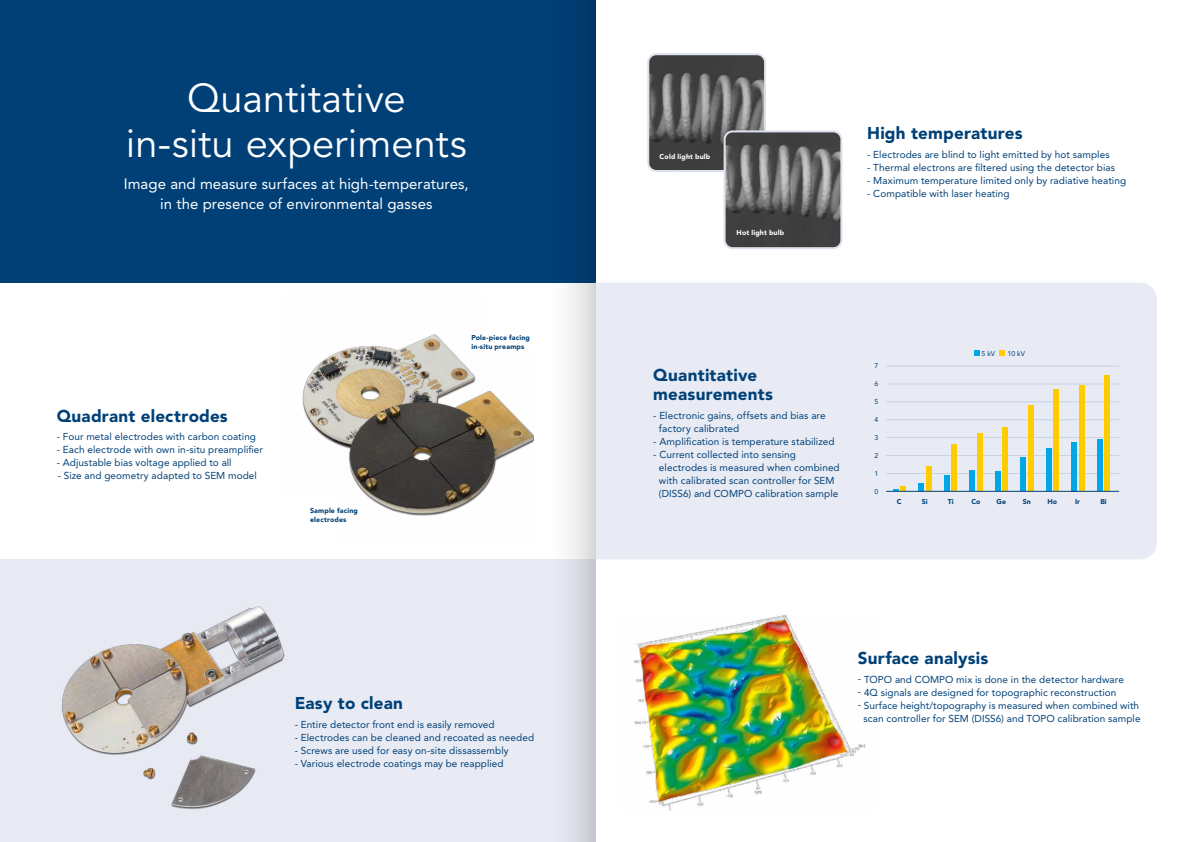
<style>
.page{position:relative;width:1191px;height:842px;background:#fff}
.page>*{position:absolute;margin:0;border:0;box-sizing:border-box;transform-origin:0 0}
.t1{font:40px/45px "Avenir LT Pro";letter-spacing:-.005em;color:#fff;text-align:center}
.t2{font:900 17px/19px "Avenir LT Pro";letter-spacing:.015em;color:#004077}
.t3{font:15px/20px "Avenir LT Pro";letter-spacing:.005em;color:#fff;text-align:center}
.t4{font:10px/13px "Avenir LT Pro";letter-spacing:.005em;color:#004077}
.t5{font:900 7px/9px "Avenir LT Pro";letter-spacing:.025em;color:#004077}
.t6{font:900 7px "Avenir LT Pro";letter-spacing:.025em;color:#fff}
.t7{font:7px "Avenir LT Pro";color:#004077}
</style>
<div class="page">
<div style="left:0;top:559px;width:595px;height:283px;background:#e8ebf4"></div>
<div style="left:0;top:0;width:595px;height:283px;background:#004077"></div>
<div style="left:595px;top:283px;width:562px;height:276px;background:#e8ebf4"></div>
<img style="left:62px;top:606px;width:223px;height:203px">
<img style="left:633px;top:615px;width:233px;height:196px">
<img style="left:650px;top:56px;width:113px;height:113px">
<div style="left:647px;top:53px;width:119px;height:119px;border:2px solid #dce1ee;border-radius:8px"></div>
<img style="left:724px;top:131px;width:115px;height:115px">
<div style="left:723px;top:130px;width:119px;height:119px;border:2px solid #dce1ee;border-radius:8px"></div>
<img style="left:302px;top:334px;width:152px;height:111px">
<img style="left:337px;top:354px;width:196px;height:162px">
<hr style="left:886px;top:384px;width:233px;height:1px;background:#004077">
<hr style="left:886px;top:366px;width:233px;height:1px;background:#004077">
<hr style="left:886px;top:402px;width:233px;height:1px;background:#004077">
<hr style="left:886px;top:419px;width:233px;height:1px;background:#004077">
<hr style="left:886px;top:437px;width:233px;height:1px;background:#004077">
<hr style="left:886px;top:455px;width:233px;height:1px;background:#004077">
<hr style="left:886px;top:473px;width:233px;height:1px;background:#004077">
<svg style="left:892px;top:486px;width:13px;height:5px"></svg>
<div style="left:918px;top:483px;width:6px;height:8px;background:#00a7e7"></div>
<div style="left:925px;top:466px;width:6px;height:25px;background:#fc0"></div>
<div style="left:943px;top:476px;width:6px;height:15px;background:#00a7e7"></div>
<div style="left:951px;top:445px;width:6px;height:46px;background:#fc0"></div>
<div style="left:969px;top:471px;width:6px;height:20px;background:#00a7e7"></div>
<div style="left:976px;top:434px;width:6px;height:57px;background:#fc0"></div>
<div style="left:994px;top:471px;width:6px;height:20px;background:#00a7e7"></div>
<div style="left:1002px;top:428px;width:6px;height:63px;background:#fc0"></div>
<div style="left:1020px;top:457px;width:6px;height:34px;background:#00a7e7"></div>
<div style="left:1027px;top:405px;width:6px;height:86px;background:#fc0"></div>
<div style="left:1045px;top:449px;width:6px;height:42px;background:#00a7e7"></div>
<div style="left:1053px;top:389px;width:6px;height:102px;background:#fc0"></div>
<div style="left:1071px;top:442px;width:6px;height:49px;background:#00a7e7"></div>
<div style="left:1078px;top:385px;width:6px;height:106px;background:#fc0"></div>
<div style="left:1096px;top:440px;width:6px;height:51px;background:#00a7e7"></div>
<div style="left:1104px;top:376px;width:6px;height:115px;background:#fc0"></div>
<svg style="left:974px;top:351px;width:5px;height:5px"></svg>
<svg style="left:999px;top:351px;width:5px;height:5px"></svg>
<hr style="left:886px;top:491px;width:233px;height:1px;background:#004077">
<h1 class="t1" style="left:126px;top:81px;width:342px">Quantitative<br>in-situ experiments</h1>
<h3 class="t3" style="left:124px;top:175px;width:346px">Image and measure surfaces at high-temperatures, in the presence of environmental gasses</h3>
<h2 class="t2" style="left:57px;top:408px;width:173px">Quadrant electrodes</h2>
<p class="t4" style="left:57px;top:431px;width:201px">- Four metal electrodes with carbon coating</p>
<p class="t4" style="left:57px;top:444px;width:208px">- Each electrode with own in-situ preamplifier</p>
<p class="t4" style="left:57px;top:457px;width:176px">- Adjustable bias voltage applied to all</p>
<p class="t4" style="left:58px;top:470px;width:201px">- Size and geometry adapted to SEM model</p>
<p class="t5" style="left:310px;top:506px;width:49px">Sample facing electrodes</p>
<p class="t5" style="left:471px;top:333px;width:60px">Pole-piece facing in-situ preamps</p>
<h2 class="t2" style="left:295px;top:695px;width:110px">Easy to clean</h2>
<p class="t4" style="left:295px;top:719px;width:201px">- Entire detector front end is easily removed</p>
<p class="t4" style="left:295px;top:732px;width:241px">- Electrodes can be cleaned and recoated as needed</p>
<p class="t4" style="left:295px;top:745px;width:215px">- Screws are used for easy on-site dissassembly</p>
<p class="t4" style="left:295px;top:758px;width:210px">- Various electrode coatings may be reapplied</p>
<p class="t6" style="left:659px;top:153px;width:52px">Cold light bulb</p>
<p class="t6" style="left:736px;top:230px;width:49px">Hot light bulb</p>
<h2 class="t2" style="left:867px;top:125px;width:157px">High temperatures</h2>
<p class="t4" style="left:867px;top:149px;width:244px">- Electrodes are blind to light emitted by hot samples</p>
<p class="t4" style="left:867px;top:162px;width:249px">- Thermal electrons are filtered using the detector bias</p>
<p class="t4" style="left:867px;top:175px;width:260px">- Maximum temperature limited only by radiative heating</p>
<p class="t4" style="left:867px;top:188px;width:144px">- Compatible with laser heating</p>
<h2 class="t2" style="left:653px;top:367px;width:121px">Quantitative measurements</h2>
<p class="t4" style="left:659px;top:410px;width:168px;text-indent:-6px">- Electronic gains, offsets and bias are factory calibrated</p>
<p class="t4" style="left:653px;top:436px;width:183px">- Amplification is temperature stabilized</p>
<p class="t4" style="left:659px;top:449px;width:182px;text-indent:-6px">- Current collected into sensing electrodes is measured when combined with calibrated scan controller for SEM (DISS6) and COMPO calibration sample</p>
<p class="t7" style="left:874px;top:362px;width:5px">7</p>
<p class="t7" style="left:874px;top:380px;width:5px">6</p>
<p class="t7" style="left:874px;top:398px;width:5px">5</p>
<p class="t7" style="left:874px;top:416px;width:5px">4</p>
<p class="t7" style="left:874px;top:434px;width:5px">3</p>
<p class="t7" style="left:874px;top:451px;width:5px">2</p>
<p class="t7" style="left:874px;top:469px;width:5px">1</p>
<p class="t7" style="left:874px;top:487px;width:5px">0</p>
<p class="t7" style="left:981px;top:349px;width:15px">5 kV</p>
<p class="t7" style="left:1007px;top:349px;width:19px">10 kV</p>
<p class="t5" style="left:897px;top:498px;width:6px">C</p>
<p class="t5" style="left:922px;top:498px;width:7px">Si</p>
<p class="t5" style="left:947px;top:498px;width:7px">Ti</p>
<p class="t5" style="left:971px;top:498px;width:11px">Co</p>
<p class="t5" style="left:996px;top:498px;width:11px">Ge</p>
<p class="t5" style="left:1022px;top:498px;width:10px">Sn</p>
<p class="t5" style="left:1047px;top:498px;width:11px">Ho</p>
<p class="t5" style="left:1075px;top:498px;width:6px">Ir</p>
<p class="t5" style="left:1100px;top:498px;width:8px">Bi</p>
<h2 class="t2" style="left:858px;top:650px;width:132px">Surface analysis</h2>
<p class="t4" style="left:858px;top:673px;width:267px">- TOPO and COMPO mix is done in the detector hardware</p>
<p class="t4" style="left:858px;top:686px;width:260px">- 4Q signals are designed for topographic reconstruction</p>
<p class="t4" style="left:858px;top:699px;width:284px;text-align:center">- Surface height/topography is measured when combined with scan controller for SEM (DISS6) and TOPO calibration sample</p>
</div>
